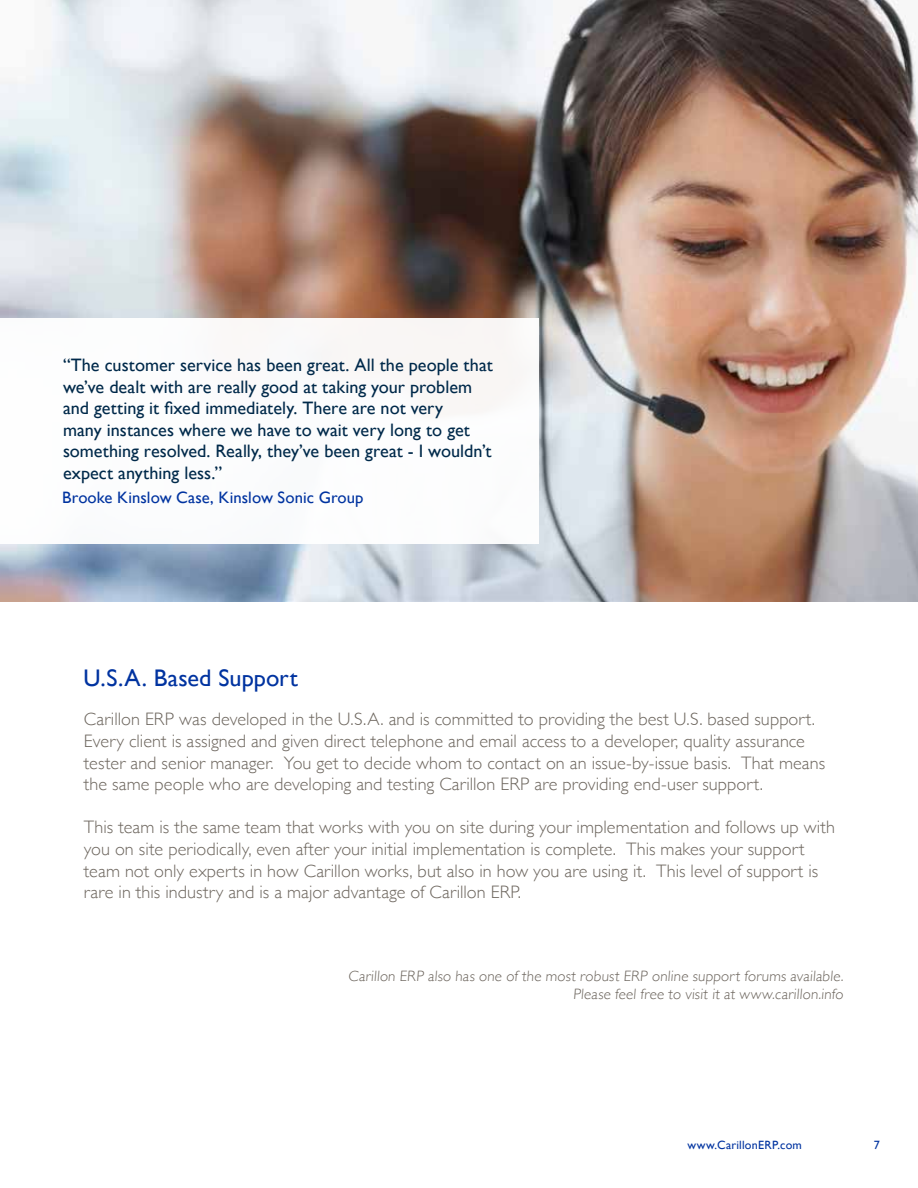
<style>
.page{position:relative;width:918px;height:1188px;background:#fff}
.page>*{position:absolute;margin:0;border:0;box-sizing:border-box;transform-origin:0 0}
.t1{font:24px "Gill Sans";color:#0033a0}
.t2{font:300 18px/21.6px "Gill Sans";letter-spacing:.005em;color:#6c655d}
.t3{font:18px/21.6px "Gill Sans";color:#00294a}
.t4{font:16.5px "Gill Sans";letter-spacing:.005em;color:#0033a0}
.t5{font:300 15px/18px "Gill Sans";letter-spacing:-.005em;color:#6c655d;text-align:right}
.t6{font:12px "Gill Sans";letter-spacing:.02em;color:#0033a0}
</style>
<div class="page">
<img style="left:0;top:0;width:918px;height:601px">
<div style="left:0;top:319px;width:538px;height:225px;background:#fff"></div>
<p class="t3" style="left:63px;top:354px;width:431px">“The customer service has been great. All the people that we’ve dealt with are really good at taking your problem and getting it fixed immediately. There are not very<br>many instances where we have to wait very long to get something resolved. Really, they’ve been great - I wouldn’t expect anything less.”</p>
<p class="t4" style="left:62px;top:488px;width:303px">Brooke Kinslow Case, Kinslow Sonic Group</p>
<h1 class="t1" style="left:84px;top:664px;width:216px">U.S.A. Based Support</h1>
<p class="t2" style="left:84px;top:708px;width:743px">Carillon ERP was developed in the U.S.A. and is committed to providing the best U.S. based support.<br>Every client is assigned and given direct telephone and email access to a developer, quality assurance tester and senior manager. You get to decide whom to contact on an issue-by-issue basis. That means the same people who are developing and testing Carillon ERP are providing end-user support.</p>
<p class="t2" style="left:84px;top:816px;width:753px">This team is the same team that works with you on site during your implementation and follows up with you on site periodically, even after your initial implementation is complete. This makes your support team not only experts in how Carillon works, but also in how you are using it. This level of support is rare in this industry and is a major advantage of Carillon ERP.</p>
<p class="t5" style="left:348px;top:966px;width:499px">Carillon ERP also has one of the most robust ERP online support forums available.<br>Please feel free to visit it at www.carillon.info</p>
<p class="t6" style="left:688px;top:1138px;width:116px">www.CarillonERP.com</p>
<p class="t6" style="left:874px;top:1138px;width:8px">7</p>
</div>
